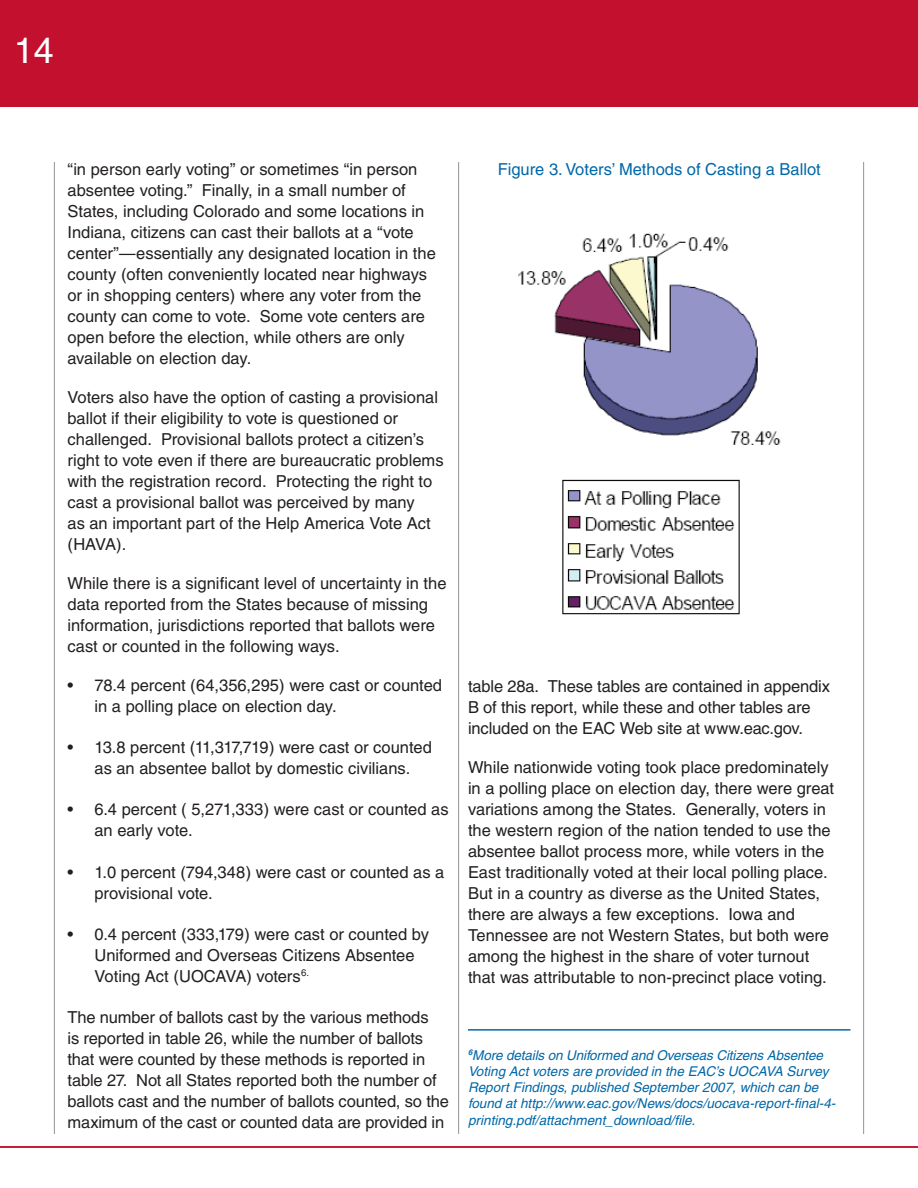
<style>
.page{position:relative;width:918px;height:1188px;background:#fff}
.page>*{position:absolute;margin:0;border:0;box-sizing:border-box;transform-origin:0 0}
.t1{font:36px "Helvetica";color:#fff}
.t2{font:16.5px/21px "Helvetica";color:#231f20}
.t3{font:16.5px "Helvetica";color:#0068a9}
.t4{font:italic 13.5px/16.2px "Helvetica";color:#0068a9}
</style>
<div class="page">
<div style="left:0;top:0;width:918px;height:107px;background:#c3102f"></div>
<hr style="left:458px;top:162px;width:1px;height:972px;background:#939598">
<hr style="left:54px;top:162px;width:1px;height:972px;background:#939598">
<hr style="left:863px;top:162px;width:1px;height:972px;background:#939598">
<hr style="left:0;top:1146px;width:918px;height:2px;background:#c3102f">
<hr style="left:468px;top:1029px;width:382px;height:2px;background:#0068a9">
<img style="left:518px;top:233px;width:263px;height:382px">
<h1 class="t1" style="left:14px;top:30px;width:42px">14</h1>
<p class="t2" style="left:68px;top:158px;width:370px">“in person early voting” or sometimes “in person absentee voting.” Finally, in a small number of States, including Colorado and some locations in Indiana, citizens can cast their ballots at a “vote center”—essentially any designated location in the county (often conveniently located near highways or in shopping centers) where any voter from the county can come to vote. Some vote centers are open before the election, while others are only available on election day.</p>
<p class="t2" style="left:68px;top:386px;width:378px">Voters also have the option of casting a provisional ballot if their eligibility to vote is questioned or challenged. Provisional ballots protect a citizen’s right to vote even if there are bureaucratic problems with the registration record. Protecting the right to cast a provisional ballot was perceived by many<br>as an important part of the Help America Vote Act (HAVA).</p>
<p class="t2" style="left:68px;top:572px;width:381px">While there is a significant level of uncertainty in the data reported from the States because of missing information, jurisdictions reported that ballots were cast or counted in the following ways.</p>
<p class="t2" style="left:94px;top:674px;width:349px">78.4 percent (64,356,295) were cast or counted in a polling place on election day.</p>
<p class="t2" style="left:94px;top:737px;width:339px">13.8 percent (11,317,719) were cast or counted as an absentee ballot by domestic civilians.</p>
<p class="t2" style="left:94px;top:799px;width:356px">6.4 percent ( 5,271,333) were cast or counted as an early vote.</p>
<p class="t2" style="left:94px;top:861px;width:351px">1.0 percent (794,348) were cast or counted as a provisional vote.</p>
<p class="t2" style="left:94px;top:923px;width:336px">0.4 percent (333,179) were cast or counted by<br>Uniformed and Overseas Citizens Absentee<br>Voting Act (UOCAVA) voters<sup>6.</sup></p>
<p class="t2" style="left:68px;top:1007px;width:383px">The number of ballots cast by the various methods<br>is reported in table 26, while the number of ballots that were counted by these methods is reported in table 27. Not all States reported both the number of ballots cast and the number of ballots counted, so the maximum of the cast or counted data are provided in</p>
<p class="t2" style="left:68px;top:674px;width:7px">•</p>
<p class="t2" style="left:68px;top:737px;width:7px">•</p>
<p class="t2" style="left:68px;top:799px;width:7px">•</p>
<p class="t2" style="left:68px;top:861px;width:7px">•</p>
<p class="t2" style="left:68px;top:923px;width:7px">•</p>
<p class="t3" style="left:498px;top:159px;width:325px">Figure 3. Voters’ Methods of Casting a Ballot</p>
<p class="t2" style="left:468px;top:676px;width:363px">table 28a. These tables are contained in appendix<br>B of this report, while these and other tables are included on the EAC Web site at www.eac.gov.</p>
<p class="t2" style="left:468px;top:757px;width:368px">While nationwide voting took place predominately in a polling place on election day, there were great variations among the States. Generally, voters in the western region of the nation tended to use the absentee ballot process more, while voters in the East traditionally voted at their local polling place.<br>But in a country as diverse as the United States, there are always a few exceptions. Iowa and Tennessee are not Western States, but both were among the highest in the share of voter turnout that was attributable to non-precinct place voting.</p>
<p class="t4" style="left:468px;top:1047px;width:369px"><sup>6</sup>More details on Uniformed and Overseas Citizens Absentee Voting Act voters are provided in the EAC’s UOCAVA Survey Report Findings, published September 2007, which can be found at http://www.eac.gov/News/docs/uocava-report-final-4- printing.pdf/attachment_download/file.</p>
</div>
